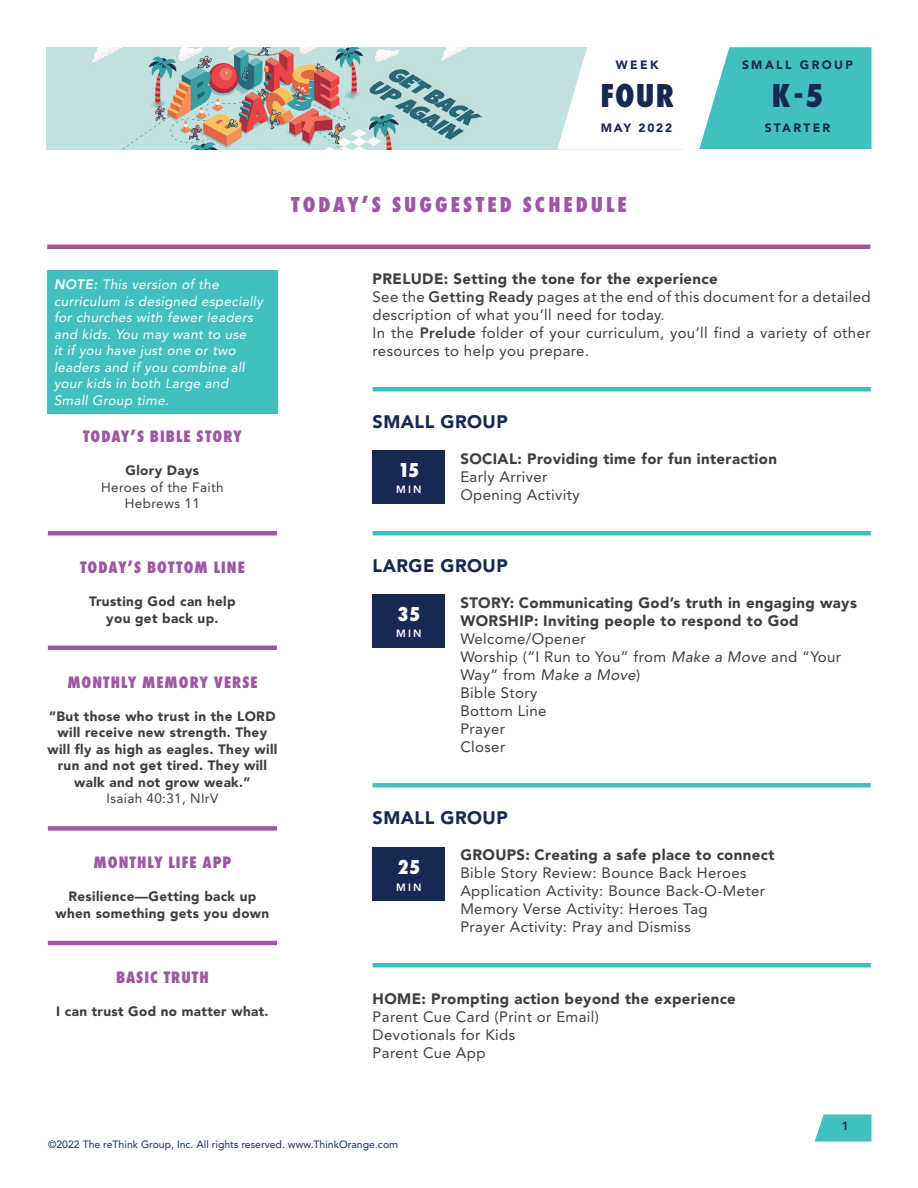
<style>
.page{position:relative;width:918px;height:1188px;background:#fff}
.page>*{position:absolute;margin:0;border:0;box-sizing:border-box;transform-origin:0 0}
.t1{font:800 34.5px "Futura PT Cond";color:#172953}
.t2{font:800 22.5px "Futura PT Cond";letter-spacing:.135em;color:#9d57a3}
.t3{font:800 21px "Futura PT Cond";color:#fff}
.t4{font:900 18px "Avenir LT Std";letter-spacing:.025em;color:#172953}
.t5{font:800 17.25px "Futura PT Cond";letter-spacing:.06em;color:#9d57a3}
.t6{font:15px/18px "Avenir LT Std";letter-spacing:.025em;color:#3e3e3f}
.t7{font:900 15px "Avenir LT Std";letter-spacing:.025em;color:#3e3e3f}
.t8{font:900 13.5px/16.5px "Avenir LT Std";letter-spacing:.025em;color:#3e3e3f;text-align:center}
.t9{font:italic 13.5px/16.5px "Avenir LT Std";letter-spacing:.025em;color:#fff}
.t10{font:13.5px/16.5px "Avenir LT Std";letter-spacing:.025em;color:#3e3e3f;text-align:center}
.t11{font:900 12px "Avenir LT Std";letter-spacing:.2em;color:#172953}
.t12{font:800 12px "Avenir LT Std";color:#172953}
.t13{font:10.5px "Avenir LT Std";color:#172953}
.t14{font:800 10.5px "Avenir LT Std";letter-spacing:.2em;color:#fff}
.s1{font-weight:800}
.s2{font-style:italic}
</style>
<div class="page">
<img style="left:46px;top:47px;width:511px;height:102px">
<svg style="left:557px;top:47px;width:315px;height:103px"></svg>
<svg style="left:815px;top:1114px;width:57px;height:28px;background:#57c7c6"></svg>
<hr style="left:48px;top:531px;width:229px;height:4px;background:#9d57a3">
<hr style="left:48px;top:646px;width:229px;height:4px;background:#9d57a3">
<div style="left:48px;top:826px;width:229px;height:5px;background:#9d57a3"></div>
<hr style="left:48px;top:941px;width:229px;height:4px;background:#9d57a3">
<div style="left:47px;top:270px;width:231px;height:144px;background:#42c0bf"></div>
<div style="left:373px;top:387px;width:498px;height:5px;background:#42c0bf"></div>
<div style="left:373px;top:531px;width:498px;height:5px;background:#42c0bf"></div>
<div style="left:373px;top:783px;width:498px;height:5px;background:#42c0bf"></div>
<div style="left:373px;top:963px;width:498px;height:5px;background:#42c0bf"></div>
<div style="left:373px;top:848px;width:72px;height:54px;background:#172953"></div>
<div style="left:373px;top:594px;width:72px;height:54px;background:#172953"></div>
<div style="left:373px;top:450px;width:72px;height:54px;background:#172953"></div>
<div style="left:47px;top:244px;width:823px;height:5px;background:#9d57a3"></div>
<p class="t11" style="left:616px;top:58px;width:44px">WEEK</p>
<p class="t11" style="left:742px;top:58px;width:113px">SMALL GROUP</p>
<h1 class="t1" style="left:600px;top:75px;width:75px">FOUR</h1>
<h1 class="t1" style="left:772px;top:75px;width:53px">K-5</h1>
<p class="t11" style="left:765px;top:121px;width:67px">STARTER</p>
<p class="t11" style="left:601px;top:121px;width:73px">MAY 2022</p>
<p class="t2" style="left:291px;top:191px;width:337px">TODAY’S SUGGESTED SCHEDULE</p>
<p class="t9" style="left:54px;top:277px;width:211px"><span class="s1">NOTE:</span> This version of the curriculum is designed especially for churches with fewer leaders and kids. You may want to use<br>it if you have just one or two leaders and if you combine all your kids in both Large and<br>Small Group time.</p>
<p class="t7" style="left:373px;top:269px;width:347px">PRELUDE: Setting the tone for the experience</p>
<p class="t6" style="left:373px;top:287px;width:500px">See the <span class="s1">Getting Ready</span> pages at the end of this document for a detailed description of what you’ll need for today.</p>
<p class="t6" style="left:373px;top:323px;width:500px">In the <span class="s1">Prelude</span> folder of your curriculum, you’ll find a variety of other resources to help you prepare.</p>
<p class="t5" style="left:83px;top:426px;width:160px">TODAY’S BIBLE STORY</p>
<p class="t8" style="left:126px;top:462px;width:75px">Glory Days</p>
<p class="t10" style="left:101px;top:479px;width:124px">Heroes of the Faith<br>Hebrews 11</p>
<p class="t5" style="left:80px;top:557px;width:166px">TODAY’S BOTTOM LINE</p>
<p class="t8" style="left:89px;top:593px;width:148px">Trusting God can help you get back up.</p>
<p class="t5" style="left:67px;top:672px;width:192px">MONTHLY MEMORY VERSE</p>
<p class="t8" style="left:47px;top:708px;width:231px">“But those who trust in the LORD will receive new strength. They will fly as high as eagles. They will run and not get tired. They will walk and not grow weak.”</p>
<p class="t10" style="left:107px;top:791px;width:113px">Isaiah 40:31, NIrV</p>
<p class="t5" style="left:94px;top:853px;width:139px">MONTHLY LIFE APP</p>
<p class="t8" style="left:56px;top:888px;width:215px">Resilience—Getting back up when something gets you down</p>
<p class="t5" style="left:116px;top:967px;width:94px">BASIC TRUTH</p>
<p class="t8" style="left:56px;top:1003px;width:214px">I can trust God no matter what.</p>
<p class="t4" style="left:373px;top:410px;width:137px">SMALL GROUP</p>
<p class="t7" style="left:460px;top:449px;width:318px">SOCIAL: Providing time for fun interaction</p>
<p class="t6" style="left:460px;top:467px;width:89px">Early Arriver</p>
<p class="t6" style="left:460px;top:485px;width:121px">Opening Activity</p>
<p class="t3" style="left:398px;top:457px;width:23px">15</p>
<p class="t14" style="left:396px;top:483px;width:27px">MIN</p>
<p class="t4" style="left:373px;top:554px;width:137px">LARGE GROUP</p>
<p class="t7" style="left:460px;top:593px;width:398px">STORY: Communicating God’s truth in engaging ways</p>
<p class="t7" style="left:460px;top:611px;width:340px">WORSHIP: Inviting people to respond to God</p>
<p class="t6" style="left:460px;top:629px;width:127px">Welcome/Opener</p>
<p class="t6" style="left:460px;top:647px;width:382px">Worship (“I Run to You” from <span class="s2">Make a Move</span> and “Your<br>Way” from <span class="s2">Make a Move</span>)</p>
<p class="t6" style="left:460px;top:683px;width:79px">Bible Story</p>
<p class="t6" style="left:460px;top:701px;width:88px">Bottom Line</p>
<p class="t6" style="left:460px;top:719px;width:46px">Prayer</p>
<p class="t6" style="left:460px;top:737px;width:46px">Closer</p>
<p class="t3" style="left:397px;top:601px;width:24px">35</p>
<p class="t14" style="left:396px;top:627px;width:27px">MIN</p>
<p class="t4" style="left:373px;top:806px;width:137px">SMALL GROUP</p>
<p class="t7" style="left:460px;top:845px;width:316px">GROUPS: Creating a safe place to connect</p>
<p class="t6" style="left:460px;top:863px;width:288px">Bible Story Review: Bounce Back Heroes</p>
<p class="t6" style="left:460px;top:881px;width:306px">Application Activity: Bounce Back-O-Meter</p>
<p class="t6" style="left:460px;top:899px;width:249px">Memory Verse Activity: Heroes Tag</p>
<p class="t6" style="left:460px;top:917px;width:232px">Prayer Activity: Pray and Dismiss</p>
<p class="t3" style="left:397px;top:855px;width:24px">25</p>
<p class="t14" style="left:396px;top:881px;width:27px">MIN</p>
<p class="t7" style="left:373px;top:989px;width:365px">HOME: Prompting action beyond the experience</p>
<p class="t6" style="left:373px;top:1007px;width:228px">Parent Cue Card (Print or Email)</p>
<p class="t6" style="left:373px;top:1025px;width:144px">Devotionals for Kids</p>
<p class="t6" style="left:373px;top:1043px;width:114px">Parent Cue App</p>
<p class="t12" style="left:842px;top:1118px;width:9px">1</p>
<p class="t13" style="left:48px;top:1138px;width:352px">©2022 The reThink Group, Inc. All rights reserved. www.ThinkOrange.com</p>
</div>
